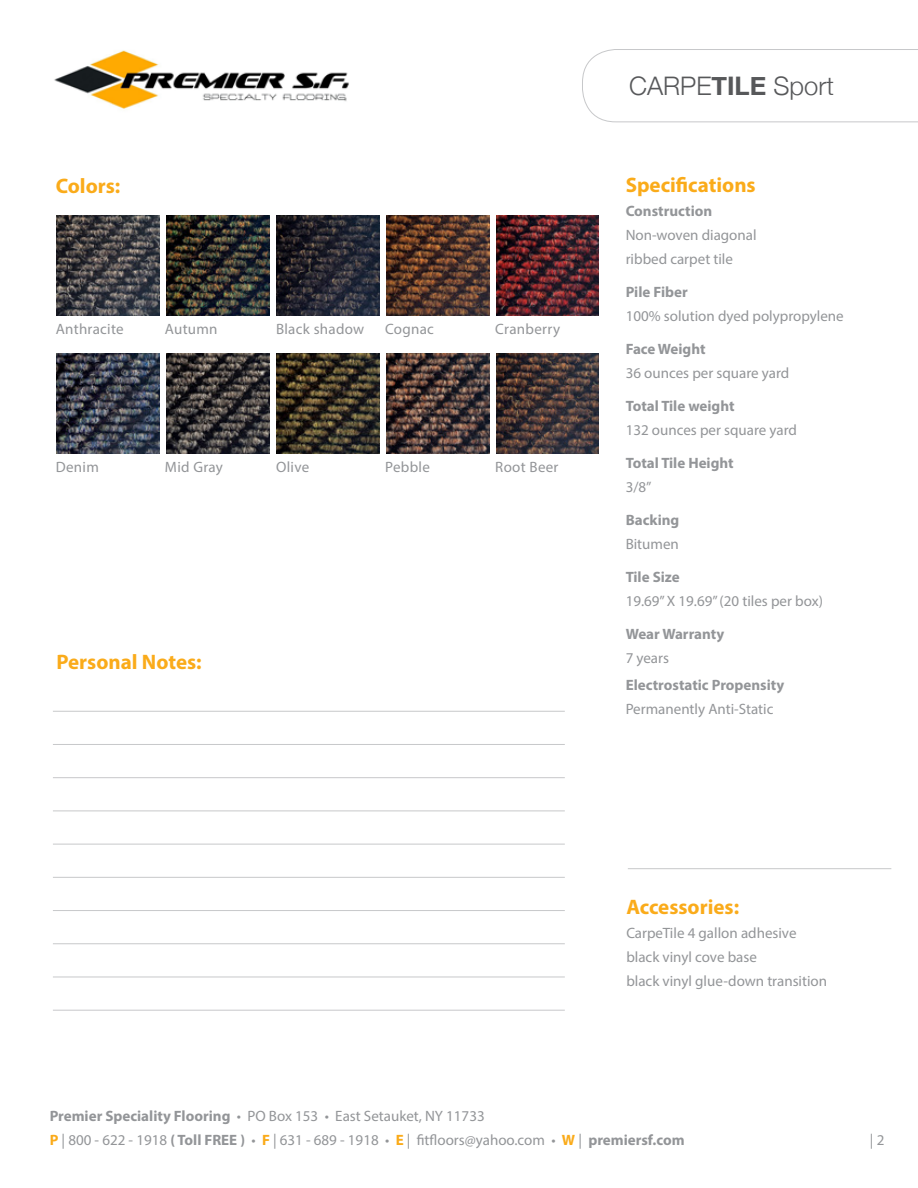
<style>
.page{position:relative;width:918px;height:1188px;background:#fff}
.page>*{position:absolute;margin:0;border:0;box-sizing:border-box;transform-origin:0 0}
.t1{font:300 25.5px "Helvetica Neue";color:#57585a}
.t2{font:700 21px "Myriad Pro";color:#faab1a}
.t3{font:15px "Myriad Pro";color:#939598}
.t4{font:700 15px "Myriad Pro";color:#939598}
.t5{font:15px "Myriad Pro";letter-spacing:.02em;color:#939598}
.s1{font-weight:700}
.s2{font-weight:700;color:#faab1a}
</style>
<div class="page">
<img style="left:57px;top:215px;width:102px;height:101px">
<img style="left:57px;top:353px;width:102px;height:101px">
<img style="left:167px;top:215px;width:102px;height:101px">
<img style="left:167px;top:353px;width:102px;height:101px">
<img style="left:277px;top:215px;width:102px;height:101px">
<img style="left:277px;top:353px;width:102px;height:101px">
<img style="left:386px;top:215px;width:103px;height:101px">
<img style="left:386px;top:353px;width:103px;height:101px">
<img style="left:496px;top:215px;width:103px;height:101px">
<img style="left:496px;top:353px;width:103px;height:101px">
<img style="left:54px;top:50px;width:295px;height:59px">
<hr style="left:628px;top:868px;width:263px;height:1px;background:#c7c8ca">
<hr style="left:53px;top:711px;width:512px;height:1px;background:#c7c8ca">
<hr style="left:53px;top:844px;width:512px;height:1px;background:#c7c8ca">
<hr style="left:53px;top:977px;width:512px;height:1px;background:#c7c8ca">
<hr style="left:53px;top:777px;width:512px;height:1px;background:#c7c8ca">
<hr style="left:53px;top:910px;width:512px;height:1px;background:#c7c8ca">
<hr style="left:53px;top:744px;width:512px;height:1px;background:#c7c8ca">
<hr style="left:53px;top:877px;width:512px;height:1px;background:#c7c8ca">
<hr style="left:53px;top:1010px;width:512px;height:1px;background:#c7c8ca">
<hr style="left:53px;top:811px;width:512px;height:1px;background:#c7c8ca">
<hr style="left:53px;top:943px;width:512px;height:1px;background:#c7c8ca">
<svg style="left:582px;top:49px;width:336px;height:73px"></svg>
<p class="t2" style="left:56px;top:172px;width:66px">Colors:</p>
<p class="t5" style="left:56px;top:320px;width:70px">Anthracite</p>
<p class="t3" style="left:165px;top:320px;width:54px">Autumn</p>
<p class="t5" style="left:276px;top:320px;width:90px">Black shadow</p>
<p class="t3" style="left:385px;top:320px;width:50px">Cognac</p>
<p class="t5" style="left:495px;top:320px;width:66px">Cranberry</p>
<p class="t3" style="left:56px;top:458px;width:45px">Denim</p>
<p class="t3" style="left:165px;top:458px;width:60px">Mid Gray</p>
<p class="t3" style="left:276px;top:458px;width:35px">Olive</p>
<p class="t3" style="left:385px;top:458px;width:46px">Pebble</p>
<p class="t5" style="left:495px;top:458px;width:65px">Root Beer</p>
<p class="t2" style="left:57px;top:649px;width:147px">Personal Notes:</p>
<p class="t1" style="left:629px;top:66px;width:206px">CARPE<span class="s1">TILE</span> Sport</p>
<p class="t2" style="left:626px;top:172px;width:132px">Specifications</p>
<p class="t4" style="left:626px;top:201px;width:88px">Construction</p>
<p class="t3" style="left:626px;top:226px;width:132px">Non-woven diagonal</p>
<p class="t3" style="left:626px;top:250px;width:109px">ribbed carpet tile</p>
<p class="t4" style="left:626px;top:282px;width:64px">Pile Fiber</p>
<p class="t3" style="left:626px;top:307px;width:220px">100% solution dyed polypropylene</p>
<p class="t4" style="left:626px;top:339px;width:81px">Face Weight</p>
<p class="t3" style="left:626px;top:364px;width:165px">36 ounces per square yard</p>
<p class="t4" style="left:626px;top:396px;width:110px">Total Tile weight</p>
<p class="t3" style="left:626px;top:421px;width:173px">132 ounces per square yard</p>
<p class="t4" style="left:626px;top:453px;width:110px">Total Tile Height</p>
<p class="t3" style="left:626px;top:478px;width:27px">3/8”</p>
<p class="t4" style="left:626px;top:510px;width:55px">Backing</p>
<p class="t3" style="left:626px;top:535px;width:55px">Bitumen</p>
<p class="t4" style="left:626px;top:567px;width:56px">Tile Size</p>
<p class="t3" style="left:626px;top:592px;width:199px">19.69” X 19.69” (20 tiles per box)</p>
<p class="t4" style="left:626px;top:624px;width:100px">Wear Warranty</p>
<p class="t3" style="left:626px;top:649px;width:45px">7 years</p>
<p class="t4" style="left:626px;top:675px;width:160px">Electrostatic Propensity</p>
<p class="t3" style="left:626px;top:700px;width:149px">Permanently Anti-Static</p>
<p class="t2" style="left:626px;top:893px;width:114px">Accessories:</p>
<p class="t3" style="left:626px;top:923px;width:172px">CarpeTile 4 gallon adhesive</p>
<p class="t3" style="left:626px;top:947px;width:132px">black vinyl cove base</p>
<p class="t3" style="left:626px;top:971px;width:202px">black vinyl glue-down transition</p>
<p class="t3" style="left:50px;top:1107px;width:437px"><span class="s1">Premier Speciality Flooring</span> • PO Box 153 • East Setauket, NY 11733</p>
<p class="t3" style="left:50px;top:1131px;width:636px"><span class="s2">P</span> | 800 - 622 - 1918 <span class="s1">( Toll FREE )</span> • <span class="s2">F</span> | 631 - 689 - 1918 • <span class="s2">E</span> | fitfloors@yahoo.com • <span class="s2">W</span> | <span class="s1">premiersf.com</span></p>
<p class="t3" style="left:870px;top:1131px;width:16px">| 2</p>
</div>
